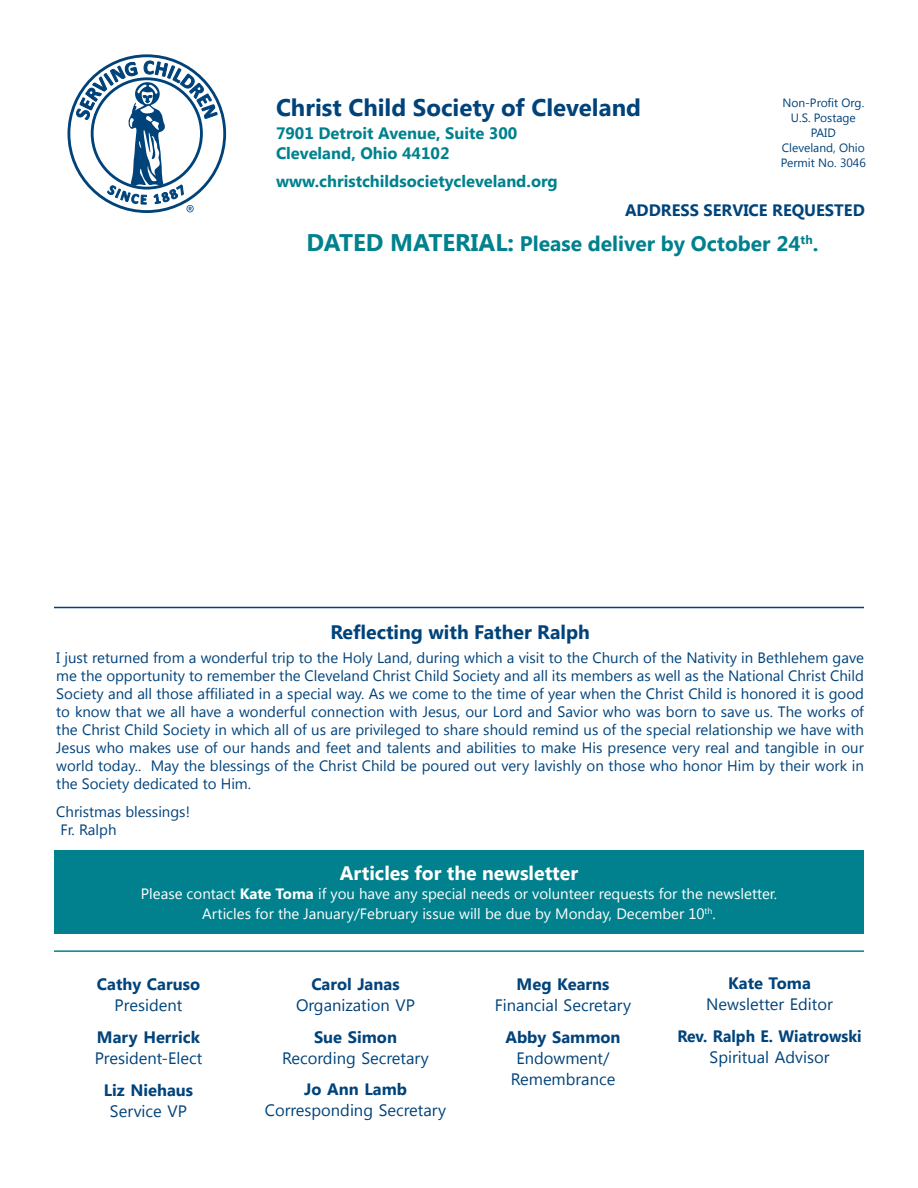
<style>
.page{position:relative;width:918px;height:1188px;background:#fff}
.page>*{position:absolute;margin:0;border:0;box-sizing:border-box;transform-origin:0 0}
.t1{font:700 24px "Segoe UI";color:#00437b}
.t2{font:700 21px "Segoe UI";color:#00818d}
.t3{font:700 19.5px "Segoe UI";color:#00437b}
.t4{font:700 19.5px "Segoe UI";color:#fff}
.t5{font:16.5px/21px "Segoe UI";color:#00437b;text-align:center}
.t6{font:700 16.5px "Segoe UI";color:#00437b}
.t7{font:700 16.5px/19.8px "Segoe UI";color:#00818d}
.t8{font:700 16.5px "Segoe UI";color:#00437b;scale:.95 1}
.t9{font:15px/18px "Segoe UI";color:#00437b;text-align:justify}
.t10{font:15px/19.5px "Segoe UI";color:#fff;text-align:center}
.t11{font:12px/15px "Segoe UI";color:#00437b;text-align:center}
.s1{font-size:24px}
.s2{font-weight:700}
</style>
<div class="page">
<svg style="left:68px;top:54px;width:158px;height:159px"></svg>
<hr style="left:54px;top:950px;width:810px;height:2px;background:#00818d">
<div style="left:54px;top:850px;width:810px;height:84px;background:#00818d"></div>
<hr style="left:54px;top:607px;width:810px;height:1px;background:#00437b">
<p class="t11" style="left:781px;top:94px;width:87px">Non-Profit Org.<br>U.S. Postage<br>PAID<br>Cleveland, Ohio<br>Permit No. 3046</p>
<p class="t6" style="left:625px;top:199px;width:241px">ADDRESS SERVICE REQUESTED</p>
<h1 class="t1" style="left:276px;top:91px;width:367px">Christ Child Society of Cleveland</h1>
<p class="t7" style="left:276px;top:122px;width:243px">7901 Detroit Avenue, Suite 300<br>Cleveland, Ohio 44102</p>
<p class="t7" style="left:276px;top:170px;width:283px">www.christchildsocietycleveland.org</p>
<h2 class="t2" style="left:307px;top:229px;width:513px"><span class="s1">DATED MATERIAL:</span> Please deliver by October 24<sup>th</sup>.</h2>
<h3 class="t3" style="left:330px;top:618px;width:261px">Reflecting with Father Ralph</h3>
<p class="t9" style="left:56px;top:648px;width:809px">I just returned from a wonderful trip to the Holy Land, during which a visit to the Church of the Nativity in Bethlehem gave me the opportunity to remember the Cleveland Christ Child Society and all its members as well as the National Christ Child Society and all those affiliated in a special way. As we come to the time of year when the Christ Child is honored it is good to know that we all have a wonderful connection with Jesus, our Lord and Savior who was born to save us. The works of the Christ Child Society in which all of us are privileged to share should remind us of the special relationship we have with Jesus who makes use of our hands and feet and talents and abilities to make His presence very real and tangible in our world today.. May the blessings of the Christ Child be poured out very lavishly on those who honor Him by their work in the Society dedicated to Him.</p>
<p class="t9" style="left:56px;top:802px;width:135px">Christmas blessings!<br>Fr. Ralph</p>
<h3 class="t4" style="left:340px;top:859px;width:240px">Articles for the newsletter</h3>
<p class="t10" style="left:141px;top:884px;width:638px">Please contact <span class="s2">Kate Toma</span> if you have any special needs or volunteer requests for the newsletter.<br>Articles for the January/February issue will be due by Monday, December 10<sup>th</sup>.</p>
<p class="t6" style="left:97px;top:973px;width:105px">Cathy Caruso</p>
<p class="t5" style="left:115px;top:994px;width:69px">President</p>
<p class="t6" style="left:97px;top:1026px;width:105px">Mary Herrick</p>
<p class="t5" style="left:95px;top:1047px;width:109px">President-Elect</p>
<p class="t6" style="left:104px;top:1078px;width:91px">Liz Niehaus</p>
<p class="t5" style="left:110px;top:1100px;width:79px">Service VP</p>
<p class="t6" style="left:311px;top:972px;width:90px">Carol Janas</p>
<p class="t5" style="left:296px;top:994px;width:120px">Organization VP</p>
<p class="t6" style="left:314px;top:1025px;width:84px">Sue Simon</p>
<p class="t5" style="left:282px;top:1046px;width:148px">Recording Secretary</p>
<p class="t6" style="left:304px;top:1078px;width:105px">Jo Ann Lamb</p>
<p class="t5" style="left:265px;top:1099px;width:183px">Corresponding Secretary</p>
<p class="t6" style="left:517px;top:972px;width:94px">Meg Kearns</p>
<p class="t5" style="left:495px;top:994px;width:138px">Financial Secretary</p>
<p class="t6" style="left:506px;top:1025px;width:117px">Abby Sammon</p>
<p class="t5" style="left:511px;top:1047px;width:106px">Endowment/<br>Remembrance</p>
<p class="t6" style="left:728px;top:972px;width:84px">Kate Toma</p>
<p class="t5" style="left:706px;top:993px;width:128px">Newsletter Editor</p>
<p class="t8" style="left:677px;top:1025px;width:196px">Rev. Ralph E. Wiatrowski</p>
<p class="t5" style="left:710px;top:1046px;width:121px">Spiritual Advisor</p>
</div>
